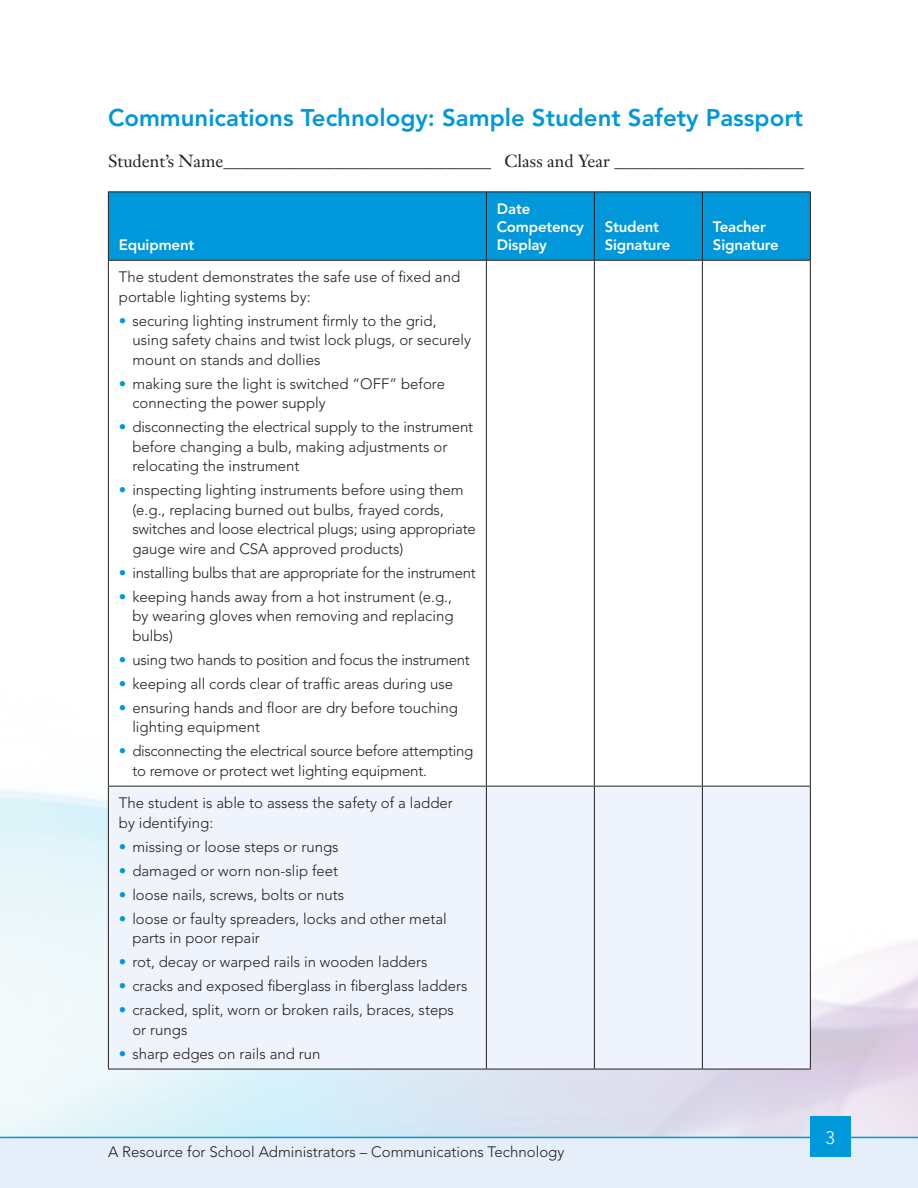
<style>
.page{position:relative;width:918px;height:1188px;background:#fff}
.page>*{position:absolute;margin:0;border:0;box-sizing:border-box;transform-origin:0 0}
.Subheading_Jeff{font:800 24px "Avenir";color:#0097db}
.t1{font:300 18px "Avenir";color:#fff}
.Body_copy{font:17.25px "Janson Text";color:#231f20}
.Smaller_Table_copy{font:300 15px/19.5px "Avenir";color:#231f20}
.Smaller_Table_copy-2{font:300 15px/19.5px "Avenir";letter-spacing:-.02em;color:#231f20}
.Smaller_Table_Head{font:800 15px/18px "Avenir";letter-spacing:-.01em;color:#fff}
.Table_head{font:800 15px/18px "Avenir";letter-spacing:-.015em;color:#fff}
.s1{font-weight:900;color:#0097db}
</style>
<div class="page">
<img style="left:0;top:642px;width:918px;height:495px">
<div style="left:0;top:1137px;width:918px;height:51px;background:#e6eefa"></div>
<hr style="left:0;top:1137px;width:918px;height:1px;background:#0097db">
<div style="left:810px;top:1117px;width:40px;height:40px;background:#0097db"></div>
<div style="left:109px;top:192px;width:701px;height:68px;background:#0097db"></div>
<svg style="left:109px;top:261px;width:701px;height:525px"></svg>
<div style="left:109px;top:787px;width:701px;height:282px;background:#eff4fc"></div>
<hr style="left:108px;top:191px;width:378px;height:1px;background:#231f20">
<hr style="left:108px;top:192px;width:1px;height:68px;background:#231f20">
<hr style="left:486px;top:191px;width:108px;height:1px;background:#231f20">
<hr style="left:486px;top:192px;width:1px;height:68px;background:#231f20">
<hr style="left:594px;top:191px;width:108px;height:1px;background:#231f20">
<hr style="left:594px;top:192px;width:1px;height:68px;background:#231f20">
<hr style="left:702px;top:191px;width:109px;height:1px;background:#231f20">
<hr style="left:702px;top:192px;width:1px;height:68px;background:#231f20">
<hr style="left:810px;top:192px;width:1px;height:68px;background:#231f20">
<hr style="left:108px;top:260px;width:378px;height:1px;background:#231f20">
<hr style="left:108px;top:261px;width:1px;height:525px;background:#231f20">
<hr style="left:486px;top:260px;width:108px;height:1px;background:#231f20">
<hr style="left:486px;top:261px;width:1px;height:525px;background:#231f20">
<hr style="left:594px;top:260px;width:108px;height:1px;background:#231f20">
<hr style="left:594px;top:261px;width:1px;height:525px;background:#231f20">
<hr style="left:702px;top:260px;width:109px;height:1px;background:#231f20">
<hr style="left:702px;top:261px;width:1px;height:525px;background:#231f20">
<hr style="left:810px;top:261px;width:1px;height:525px;background:#231f20">
<hr style="left:108px;top:786px;width:378px;height:1px;background:#231f20">
<hr style="left:108px;top:787px;width:1px;height:282px;background:#231f20">
<hr style="left:486px;top:786px;width:108px;height:1px;background:#231f20">
<hr style="left:486px;top:787px;width:1px;height:282px;background:#231f20">
<hr style="left:594px;top:786px;width:108px;height:1px;background:#231f20">
<hr style="left:594px;top:787px;width:1px;height:282px;background:#231f20">
<hr style="left:702px;top:786px;width:109px;height:1px;background:#231f20">
<hr style="left:702px;top:787px;width:1px;height:282px;background:#231f20">
<hr style="left:810px;top:787px;width:1px;height:282px;background:#231f20">
<hr style="left:108px;top:1069px;width:378px;height:1px;background:#231f20">
<hr style="left:486px;top:1069px;width:108px;height:1px;background:#231f20">
<hr style="left:594px;top:1069px;width:108px;height:1px;background:#231f20">
<hr style="left:702px;top:1069px;width:109px;height:1px;background:#231f20">
<h5 class="Subheading_Jeff" style="left:108px;top:104px;width:697px">Communications Technology: Sample Student Safety Passport</h5>
<h5 class="Body_copy" style="left:108px;top:151px;width:698px">Student’s Name_______________________________ Class and Year ______________________</h5>
<h5 class="Smaller_Table_Head" style="left:119px;top:236px;width:77px">Equipment</h5>
<h5 class="Smaller_Table_copy" style="left:119px;top:267px;width:343px">The student demonstrates the safe use of fixed and portable lighting systems by:</h5>
<p class="Smaller_Table_copy" style="left:132px;top:311px;width:340px;text-indent:-14px"><span class="s1">•</span> securing lighting instrument firmly to the grid, using safety chains and twist lock plugs, or securely mount on stands and dollies</p>
<p class="Smaller_Table_copy" style="left:132px;top:374px;width:314px;text-indent:-14px"><span class="s1">•</span> making sure the light is switched “OFF” before connecting the power supply</p>
<p class="Smaller_Table_copy" style="left:132px;top:417px;width:342px;text-indent:-14px"><span class="s1">•</span> disconnecting the electrical supply to the instrument before changing a bulb, making adjustments or relocating the instrument</p>
<p class="Smaller_Table_copy" style="left:132px;top:480px;width:345px;text-indent:-14px"><span class="s1">•</span> inspecting lighting instruments before using them (e.g., replacing burned out bulbs, frayed cords, switches and loose electrical plugs; using appropriate gauge wire and CSA approved products)</p>
<p class="Smaller_Table_copy-2" style="left:119px;top:563px;width:359px"><span class="s1">•</span> installing bulbs that are appropriate for the instrument</p>
<p class="Smaller_Table_copy" style="left:132px;top:587px;width:323px;text-align:justify;text-indent:-14px"><span class="s1">•</span> keeping hands away from a hot instrument (e.g., by wearing gloves when removing and replacing bulbs)</p>
<p class="Smaller_Table_copy-2" style="left:119px;top:650px;width:352px"><span class="s1">•</span> using two hands to position and focus the instrument</p>
<p class="Smaller_Table_copy" style="left:119px;top:674px;width:336px"><span class="s1">•</span> keeping all cords clear of traffic areas during use</p>
<p class="Smaller_Table_copy" style="left:132px;top:698px;width:327px;text-indent:-14px"><span class="s1">•</span> ensuring hands and floor are dry before touching lighting equipment</p>
<p class="Smaller_Table_copy-2" style="left:132px;top:741px;width:342px;text-indent:-14px"><span class="s1">•</span> disconnecting the electrical source before attempting to remove or protect wet lighting equipment.</p>
<h5 class="Smaller_Table_copy" style="left:119px;top:793px;width:336px">The student is able to assess the safety of a ladder by identifying:</h5>
<p class="Smaller_Table_copy" style="left:119px;top:837px;width:221px"><span class="s1">•</span> missing or loose steps or rungs</p>
<p class="Smaller_Table_copy" style="left:119px;top:861px;width:221px"><span class="s1">•</span> damaged or worn non-slip feet</p>
<p class="Smaller_Table_copy" style="left:119px;top:885px;width:227px"><span class="s1">•</span> loose nails, screws, bolts or nuts</p>
<p class="Smaller_Table_copy" style="left:132px;top:909px;width:316px;text-indent:-14px"><span class="s1">•</span> loose or faulty spreaders, locks and other metal parts in poor repair</p>
<p class="Smaller_Table_copy" style="left:119px;top:952px;width:310px"><span class="s1">•</span> rot, decay or warped rails in wooden ladders</p>
<p class="Smaller_Table_copy" style="left:119px;top:976px;width:350px"><span class="s1">•</span> cracks and exposed fiberglass in fiberglass ladders</p>
<p class="Smaller_Table_copy" style="left:132px;top:1000px;width:323px;text-indent:-14px"><span class="s1">•</span> cracked, split, worn or broken rails, braces, steps or rungs</p>
<p class="Smaller_Table_copy" style="left:119px;top:1044px;width:203px"><span class="s1">•</span> sharp edges on rails and run</p>
<h5 class="Smaller_Table_Head" style="left:497px;top:200px;width:88px">Date<br>Competency<br>Display</h5>
<p class="Table_head" style="left:605px;top:218px;width:67px">Student<br>Signature</p>
<h5 class="Smaller_Table_Head" style="left:713px;top:218px;width:68px">Teacher<br>Signature</h5>
<p class="Smaller_Table_copy" style="left:108px;top:1142px;width:458px">A Resource for School Administrators – Communications Technology</p>
<p class="t1" style="left:826px;top:1128px;width:11px">3</p>
</div>
